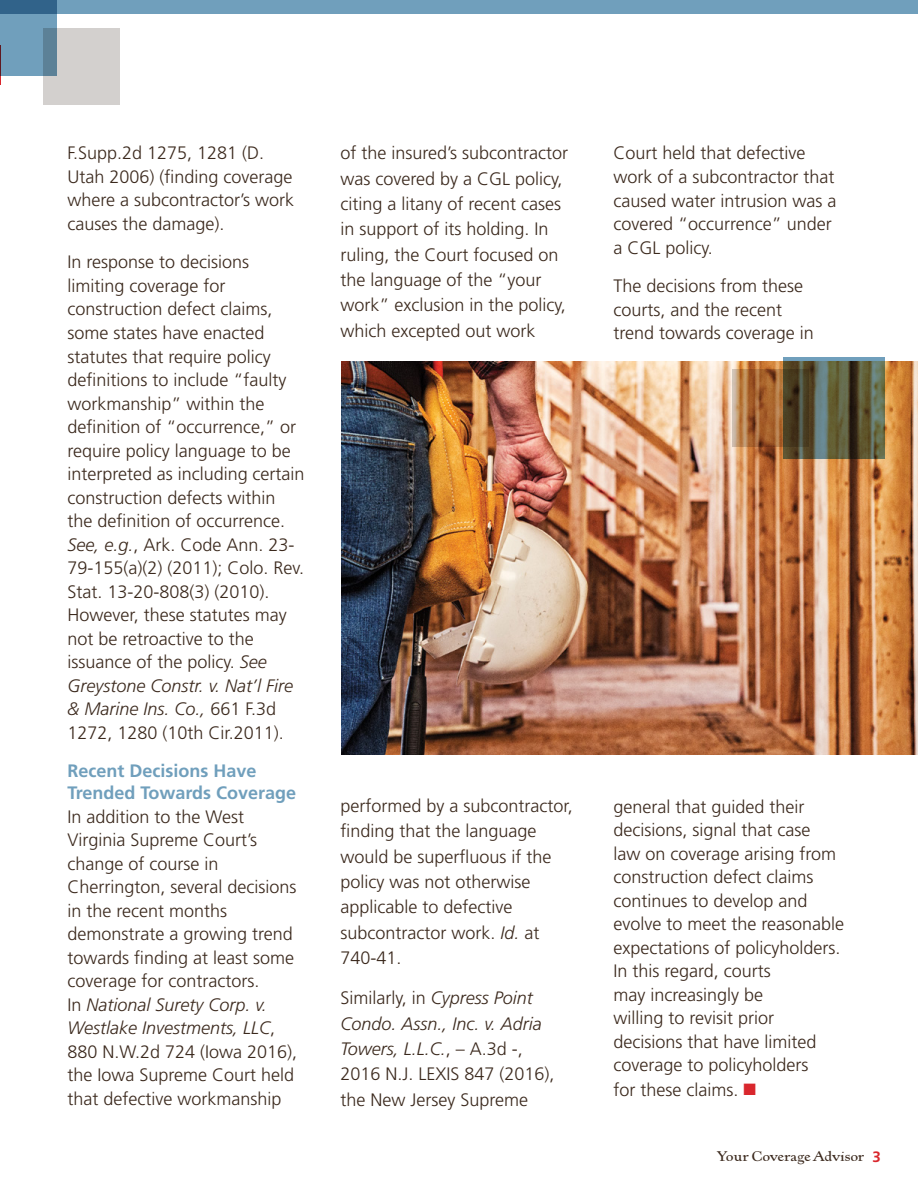
<style>
.page{position:relative;width:918px;height:1188px;background:#fff}
.page>*{position:absolute;margin:0;border:0;box-sizing:border-box;transform-origin:0 0}
.t1{font:300 18px/23.5px "Frutiger";color:#3b291d}
.t2{font:700 18px/22.6px "Frutiger";color:#709fbc}
.t3{font:700 15px "Kennerley Old Style";color:#3b291d}
.s1{font-style:italic}
.s2{color:#d9272d}
.s3{font-family:"Frutiger";color:#d9272d}
</style>
<div class="page">
<div style="left:0;top:0;width:918px;height:14px;background:#709fbc"></div>
<div style="left:44px;top:28px;width:76px;height:76px;background:#d3d0ce"></div>
<svg style="left:0;top:0;width:56px;height:75px;background:#618fad"></svg>
<hr style="left:0;top:46px;width:1px;height:39px;background:#d9272d">
<img style="left:341px;top:361px;width:577px;height:393px">
<svg style="left:783px;top:357px;width:102px;height:102px;background:#5c6049"></svg>
<svg style="left:732px;top:369px;width:77px;height:78px;background:#8a6038"></svg>
<p class="t1" style="left:68px;top:142px;width:228px">F.Supp.2d 1275, 1281 (D.<br>Utah 2006) (finding coverage where a subcontractor’s work causes the damage).</p>
<p class="t1" style="left:68px;top:251px;width:238px">In response to decisions limiting coverage for construction defect claims, some states have enacted statutes that require policy definitions to include “faulty workmanship” within the definition of “occurrence,” or require policy language to be interpreted as including certain construction defects within the definition of occurrence.<br><span class="s1">See, e.g.</span>, Ark. Code Ann. 23-<br>79-155(a)(2) (2011); Colo. Rev.<br>Stat. 13-20-808(3) (2010).<br>However, these statutes may not be retroactive to the issuance of the policy. <span class="s1">See<br>Greystone Constr. v. Nat’l Fire &amp; Marine Ins. Co.,</span> 661 F.3d<br>1272, 1280 (10th Cir.2011).</p>
<p class="t2" style="left:68px;top:759px;width:230px">Recent Decisions Have<br>Trended Towards Coverage</p>
<p class="t1" style="left:68px;top:805px;width:231px">In addition to the West<br>Virginia Supreme Court’s change of course in<br>Cherrington, several decisions in the recent months demonstrate a growing trend towards finding at least some coverage for contractors.<br>In <span class="s1">National Surety Corp. v.<br>Westlake Investments, LLC</span>,<br>880 N.W.2d 724 (Iowa 2016), the Iowa Supreme Court held that defective workmanship</p>
<p class="t1" style="left:341px;top:141px;width:229px;line-height:25.3px">of the insured’s subcontractor was covered by a CGL policy, citing a litany of recent cases in support of its holding. In ruling, the Court focused on the language of the “your work” exclusion in the policy, which excepted out work</p>
<p class="t1" style="left:341px;top:793px;width:234px;line-height:25.3px">performed by a subcontractor, finding that the language would be superfluous if the policy was not otherwise applicable to defective subcontractor work. <span class="s1">Id.</span> at<br>740-41.</p>
<p class="t1" style="left:341px;top:986px;width:216px;line-height:25.3px">Similarly, in <span class="s1">Cypress Point<br>Condo. Assn., Inc. v. Adria<br>Towers, L.L.C.</span>, – A.3d -,<br>2016 N.J. LEXIS 847 (2016), the New Jersey Supreme</p>
<p class="t1" style="left:614px;top:142px;width:225px">Court held that defective work of a subcontractor that caused water intrusion was a covered “occurrence” under a CGL policy.</p>
<p class="t1" style="left:614px;top:274px;width:202px">The decisions from these courts, and the recent trend towards coverage in</p>
<p class="t1" style="left:614px;top:795px;width:232px">general that guided their decisions, signal that case<br>law on coverage arising from construction defect claims continues to develop and evolve to meet the reasonable expectations of policyholders.<br>In this regard, courts<br>may increasingly be<br>willing to revisit prior decisions that have limited coverage to policyholders<br>for these claims. <span class="s2">■</span></p>
<p class="t3" style="left:717px;top:1148px;width:165px">Your Coverage Advisor <span class="s3">3</span></p>
</div>
